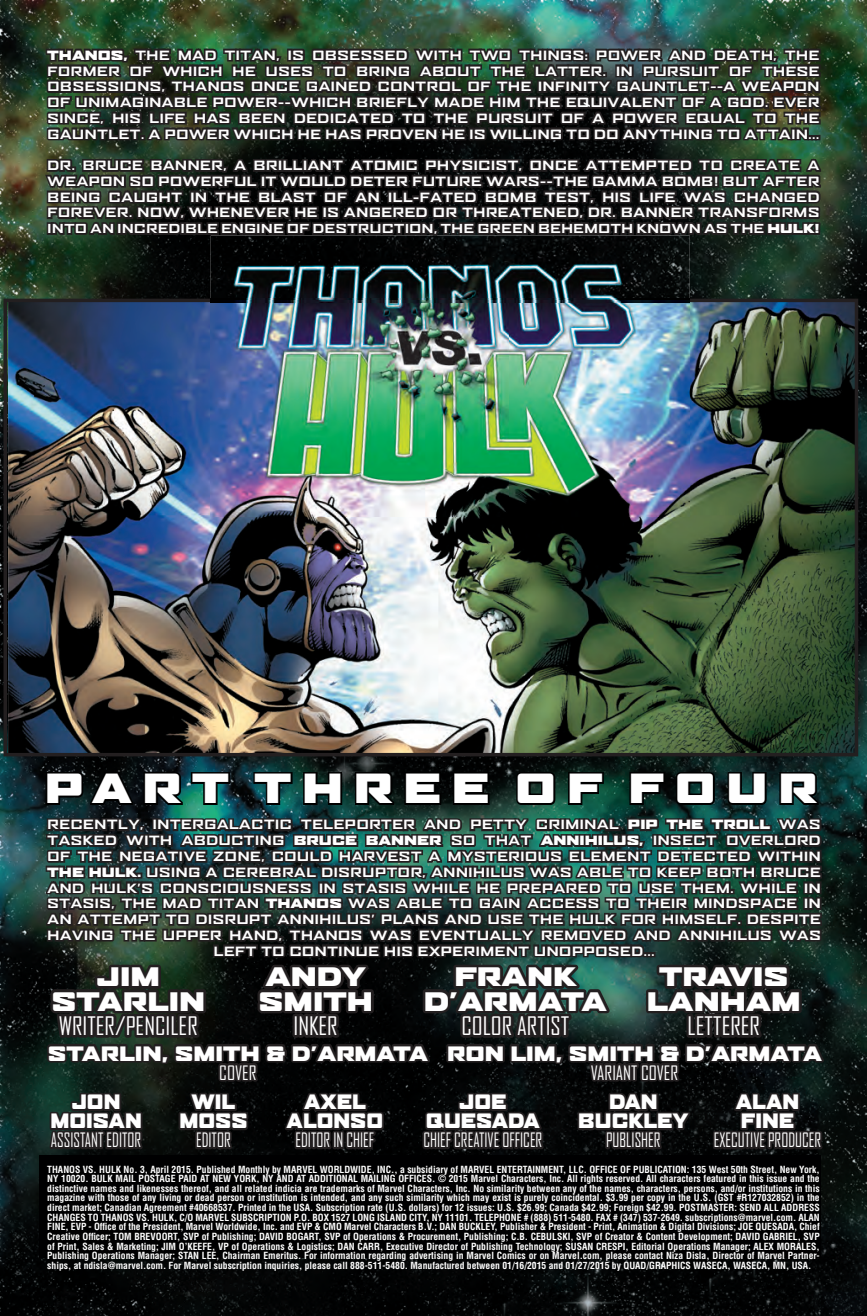
<style>
.page{position:relative;width:867px;height:1316px;background:#fff}
.page>*{position:absolute;margin:0;border:0;box-sizing:border-box;transform-origin:0 0}
.t1{font:900 expanded 38.5px "Agency FB";letter-spacing:.28em;color:#fff}
.t2{font:900 expanded 24.5px/24.5px "Agency FB";color:#fff;text-align:center}
.t3{font:24.5px "Agency FB";color:#fff}
.t4{font:19.07px "Agency FB";color:#fff;scale:.83 1}
.t5{font:900 expanded 19.07px/19.1px "Agency FB";color:#fff;text-align:center;scale:.83 1}
.t6{font:900 expanded 19.07px "Agency FB";color:#fff;scale:.96 1}
.t7{font:19.07px "Agency FB";color:#fff;scale:.96 1}
.t8{font:700 expanded 12.25px/15.8px "Agency FB";color:#fff;text-align:justify}
.t9{font:700 expanded 11.9px "Agency FB";color:#fff}
.t10{font:700 condensed 9.62px/9.6px "Helvetica";color:#fff;text-align:justify}
.s1{font-weight:900}
</style>
<div class="page">
<img style="left:0;top:0;width:866px;height:1315px">
<img style="left:4px;top:298px;width:854px;height:458px">
<div style="left:39px;top:1155px;width:781px;height:102px;background:#000001"></div>
<img style="left:211px;top:237px;width:478px;height:279px">
<svg style="left:42px;top:39px;width:780px;height:198px;background:#202620"></svg>
<svg style="left:44px;top:770px;width:781px;height:399px;background:#172120"></svg>
<p class="t8" style="left:47px;top:47px;width:773px"><span class="s1">THANOS,</span> THE MAD TITAN, IS OBSESSED WITH TWO THINGS: POWER AND DEATH, THE FORMER OF WHICH HE USES TO BRING ABOUT THE LATTER. IN PURSUIT OF THESE OBSESSIONS, THANOS ONCE GAINED CONTROL OF THE INFINITY GAUNTLET--A WEAPON OF UNIMAGINABLE POWER--WHICH BRIEFLY MADE HIM THE EQUIVALENT OF A GOD. EVER SINCE, HIS LIFE HAS BEEN DEDICATED TO THE PURSUIT OF A POWER EQUAL TO THE GAUNTLET. A POWER WHICH HE HAS PROVEN HE IS WILLING TO DO ANYTHING TO ATTAIN…</p>
<p class="t8" style="left:47px;top:157px;width:773px">DR. BRUCE BANNER, A BRILLIANT ATOMIC PHYSICIST, ONCE ATTEMPTED TO CREATE A WEAPON SO POWERFUL IT WOULD DETER FUTURE WARS--THE GAMMA BOMB! BUT AFTER BEING CAUGHT IN THE BLAST OF AN ILL-FATED BOMB TEST, HIS LIFE WAS CHANGED FOREVER. NOW, WHENEVER HE IS ANGERED OR THREATENED, DR. BANNER TRANSFORMS</p>
<p class="t9" style="left:47px;top:221px;width:773px">INTO AN INCREDIBLE ENGINE OF DESTRUCTION, THE GREEN BEHEMOTH KNOWN AS THE <span class="s1">HULK!</span></p>
<h1 class="t1" style="left:45px;top:763px;width:773px">PART THREE OF FOUR</h1>
<p class="t8" style="left:47px;top:816px;width:775px;text-align:center">RECENTLY, INTERGALACTIC TELEPORTER AND PETTY CRIMINAL <span class="s1">PIP THE TROLL</span> WAS TASKED WITH ABDUCTING <span class="s1">BRUCE BANNER</span> SO THAT <span class="s1">ANNIHILUS,</span> INSECT OVERLORD OF THE NEGATIVE ZONE, COULD HARVEST A MYSTERIOUS ELEMENT DETECTED WITHIN <span class="s1">THE HULK.</span> USING A CEREBRAL DISRUPTOR, ANNIHILUS WAS ABLE TO KEEP BOTH BRUCE AND HULK’S CONSCIOUSNESS IN STASIS WHILE HE PREPARED TO USE THEM. WHILE IN STASIS, THE MAD TITAN <span class="s1">THANOS</span> WAS ABLE TO GAIN ACCESS TO THEIR MINDSPACE IN AN ATTEMPT TO DISRUPT ANNIHILUS’ PLANS AND USE THE HULK FOR HIMSELF. DESPITE HAVING THE UPPER HAND, THANOS WAS EVENTUALLY REMOVED AND ANNIHILUS WAS LEFT TO CONTINUE HIS EXPERIMENT UNOPPOSED…</p>
<h2 class="t2" style="left:51px;top:964px;width:155px">JIM<br>STARLIN</h2>
<h2 class="t3" style="left:59px;top:1012px;width:140px">WRITER/PENCILER</h2>
<h2 class="t2" style="left:258px;top:964px;width:116px;text-align:left">ANDY<br>SMITH</h2>
<h2 class="t3" style="left:293px;top:1012px;width:46px">INKER</h2>
<h2 class="t2" style="left:423px;top:964px;width:185px">FRANK<br>D’ARMATA</h2>
<h2 class="t3" style="left:461px;top:1012px;width:109px">COLOR ARTIST</h2>
<h2 class="t2" style="left:646px;top:964px;width:155px">TRAVIS<br>LANHAM</h2>
<h2 class="t3" style="left:687px;top:1012px;width:74px">LETTERER</h2>
<h3 class="t6" style="left:48px;top:1040px;width:397px">STARLIN, SMITH &amp; D’ARMATA</h3>
<h3 class="t7" style="left:219px;top:1061px;width:40px">COVER</h3>
<h3 class="t6" style="left:447px;top:1040px;width:392px">RON LIM, SMITH &amp; D’ARMATA</h3>
<h3 class="t7" style="left:590px;top:1061px;width:92px">VARIANT COVER</h3>
<h3 class="t5" style="left:50px;top:1092px;width:111px">JON<br>MOISAN</h3>
<h3 class="t4" style="left:51px;top:1129px;width:110px">ASSISTANT EDITOR</h3>
<h3 class="t5" style="left:179px;top:1092px;width:83px">WIL<br>MOSS</h3>
<h3 class="t4" style="left:196px;top:1129px;width:43px">EDITOR</h3>
<h3 class="t5" style="left:286px;top:1092px;width:118px">AXEL<br>ALONSO</h3>
<h3 class="t4" style="left:295px;top:1129px;width:96px">EDITOR IN CHIEF</h3>
<h3 class="t5" style="left:426px;top:1092px;width:139px">JOE<br>QUESADA</h3>
<h3 class="t4" style="left:423px;top:1129px;width:145px">CHIEF CREATIVE OFFICER</h3>
<h3 class="t5" style="left:578px;top:1092px;width:134px">DAN<br>BUCKLEY</h3>
<h3 class="t4" style="left:606px;top:1129px;width:67px">PUBLISHER</h3>
<h3 class="t5" style="left:735px;top:1092px;width:78px;text-align:left">ALAN<br>FINE</h3>
<h3 class="t4" style="left:713px;top:1129px;width:131px">EXECUTIVE PRODUCER</h3>
<p class="t10" style="left:47px;top:1163px;width:773px">THANOS VS. HULK No. 3, April 2015. Published Monthly by MARVEL WORLDWIDE, INC., a subsidiary of MARVEL ENTERTAINMENT, LLC. OFFICE OF PUBLICATION: 135 West 50th Street, New York, NY 10020. BULK MAIL POSTAGE PAID AT NEW YORK, NY AND AT ADDITIONAL MAILING OFFICES. © 2015 Marvel Characters, Inc. All rights reserved. All characters featured in this issue and the distinctive names and likenesses thereof, and all related indicia are trademarks of Marvel Characters, Inc. No similarity between any of the names, characters, persons, and/or institutions in this magazine with those of any living or dead person or institution is intended, and any such similarity which may exist is purely coincidental. $3.99 per copy in the U.S. (GST #R127032852) in the direct market; Canadian Agreement #40668537. Printed in the USA. Subscription rate (U.S. dollars) for 12 issues: U.S. $26.99; Canada $42.99; Foreign $42.99. POSTMASTER: SEND ALL ADDRESS CHANGES TO THANOS VS. HULK, C/O MARVEL SUBSCRIPTION P.O. BOX 1527 LONG ISLAND CITY, NY 11101. TELEPHONE # (888) 511-5480. FAX # (347) 537-2649. subscriptions@marvel.com. ALAN FINE, EVP - Office of the President, Marvel Worldwide, Inc. and EVP &amp; CMO Marvel Characters B.V.; DAN BUCKLEY, Publisher &amp; President - Print, Animation &amp; Digital Divisions; JOE QUESADA, Chief Creative Officer; TOM BREVOORT, SVP of Publishing; DAVID BOGART, SVP of Operations &amp; Procurement, Publishing; C.B. CEBULSKI, SVP of Creator &amp; Content Development; DAVID GABRIEL, SVP of Print, Sales &amp; Marketing; JIM O’KEEFE, VP of Operations &amp; Logistics; DAN CARR, Executive Director of Publishing Technology; SUSAN CRESPI, Editorial Operations Manager; ALEX MORALES, Publishing Operations Manager; STAN LEE, Chairman Emeritus. For information regarding advertising in Marvel Comics or on Marvel.com, please contact Niza Disla, Director of Marvel Partner&shy;ships, at ndisla@marvel.com. For Marvel subscription inquiries, please call 888-511-5480. Manufactured between 01/16/2015 and 01/27/2015 by QUAD/GRAPHICS WASECA, WASECA, MN, USA.</p>
</div>
